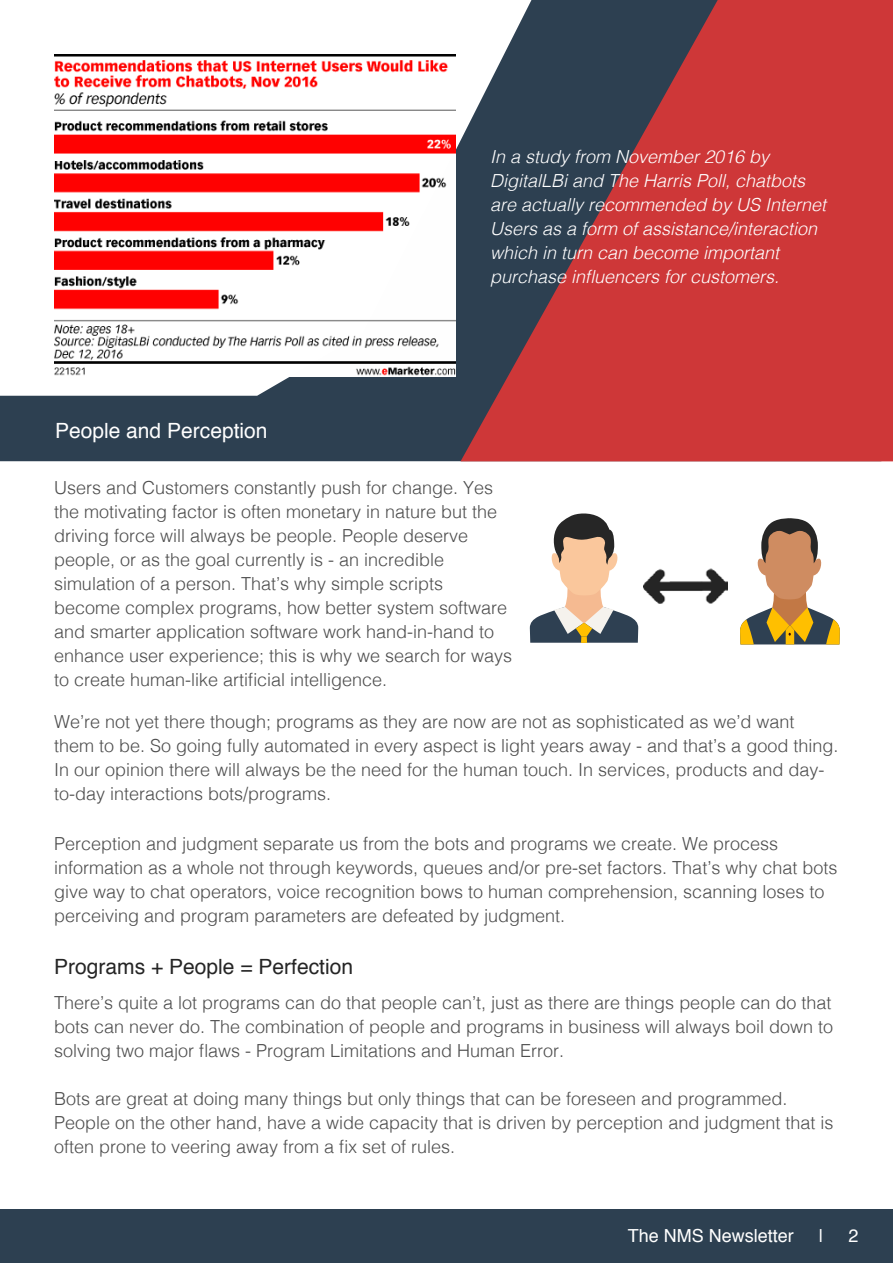
<style>
.page{position:relative;width:893px;height:1263px;background:#fff}
.page>*{position:absolute;margin:0;border:0;box-sizing:border-box;transform-origin:0 0}
.t1{font:21px "Helvetica";color:#252525}
.t2{font:21px "Helvetica";color:#fff}
.t3{font:300 18px/24px "Helvetica";color:#4d4d4d}
.t4{font:italic 300 18px/24px "Helvetica";color:#fff}
.t5{font:18px "Helvetica";color:#fff}
</style>
<div class="page">
<div style="left:0;top:1210px;width:893px;height:53px;background:#2d4051"></div>
<img style="left:643px;top:568px;width:85px;height:35px">
<svg style="left:0;top:54px;width:460px;height:407px;fill:#2d4051"></svg>
<svg style="left:740px;top:518px;width:100px;height:126px"></svg>
<svg style="left:530px;top:513px;width:108px;height:130px"></svg>
<img style="left:54px;top:54px;width:401px;height:323px">
<svg style="left:460px;top:0;width:433px;height:461px;background:#a33e43"></svg>
<p class="t2" style="left:55px;top:414px;width:214px">People and Perception</p>
<p class="t4" style="left:490px;top:143px;width:338px">In a study from November 2016 by DigitalLBi and The Harris Poll, chatbots are actually recommended by US Internet Users as a form of assistance/interaction which in turn can become important purchase influencers for customers.</p>
<p class="t3" style="left:54px;top:474px;width:460px">Users and Customers constantly push for change. Yes the motivating factor is often monetary in nature but the driving force will always be people. People deserve people, or as the goal currently is - an incredible simulation of a person. That’s why simple scripts become complex programs, how better system software and smarter application software work hand-in-hand to enhance user experience; this is why we search for ways to create human-like artificial intelligence.</p>
<p class="t3" style="left:54px;top:709px;width:786px">We’re not yet there though; programs as they are now are not as sophisticated as we’d want them to be. So going fully automated in every aspect is light years away - and that’s a good thing.<br>In our opinion there will always be the need for the human touch. In services, products and day&shy;to-day interactions bots/programs.</p>
<p class="t3" style="left:54px;top:830px;width:785px">Perception and judgment separate us from the bots and programs we create. We process information as a whole not through keywords, queues and/or pre-set factors. That’s why chat bots give way to chat operators, voice recognition bows to human comprehension, scanning loses to perceiving and program parameters are defeated by judgment.</p>
<p class="t1" style="left:54px;top:951px;width:300px">Programs + People = Perfection</p>
<p class="t3" style="left:54px;top:989px;width:781px;text-align:justify">There’s quite a lot programs can do that people can’t, just as there are things people can do that bots can never do. The combination of people and programs in business will always boil down to solving two major flaws - Program Limitations and Human Error.</p>
<p class="t3" style="left:54px;top:1085px;width:781px">Bots are great at doing many things but only things that can be foreseen and programmed.<br>People on the other hand, have a wide capacity that is driven by perception and judgment that is often prone to veering away from a fix set of rules.</p>
<p class="t5" style="left:628px;top:1222px;width:168px">The NMS Newsletter</p>
<p class="t5" style="left:819px;top:1222px;width:6px">|</p>
<p class="t5" style="left:849px;top:1222px;width:12px">2</p>
</div>
